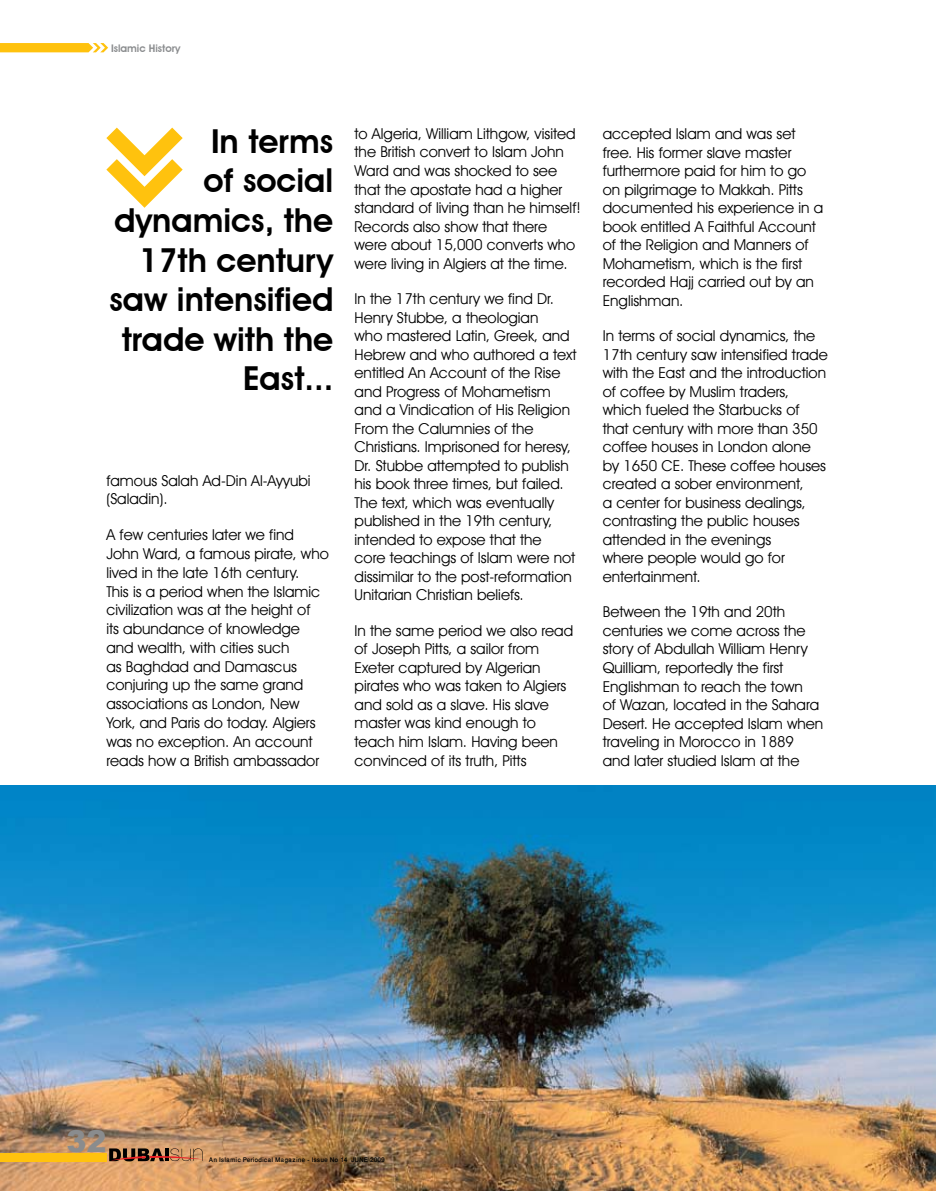
<style>
.page{position:relative;width:936px;height:1191px;background:#fff}
.page>*{position:absolute;margin:0;border:0;box-sizing:border-box;transform-origin:0 0}
.t1{font:600 33px/39.6px "Avant Garde IT Cby BT";color:#000;text-align:right}
.t2{font:900 30px "Arial";color:#8a8c8e}
.t3{font:15px/18.5px "Avant Garde IT Cby BT";color:#000}
.t4{font:600 10.5px "Avant Garde IT Cby BT";color:#8a8c8e}
.t5{font:500 9px "Win Soft Pro";color:#000}
</style>
<div class="page">
<svg style="left:106px;top:128px;width:77px;height:80px"></svg>
<img style="left:0;top:785px;width:935px;height:406px">
<div style="left:0;top:1153px;width:106px;height:8px;background:#ffc20e"></div>
<svg style="left:109px;top:1148px;width:97px;height:13px"></svg>
<svg style="left:0;top:43px;width:108px;height:9px"></svg>
<p class="t4" style="left:111px;top:42px;width:71px">Islamic History</p>
<h1 class="t1" style="left:109px;top:121px;width:225px">In terms<br>of social dynamics, the<br>17th century saw intensified trade with the<br>East...</h1>
<p class="t3" style="left:106px;top:471px;width:206px">famous Salah Ad-Din Al-Ayyubi (Saladin).</p>
<p class="t3" style="left:106px;top:525px;width:224px">A few centuries later we find<br>John Ward, a famous pirate, who lived in the late 16th century.<br>This is a period when the Islamic civilization was at the height of<br>its abundance of knowledge and wealth, with cities such<br>as Baghdad and Damascus conjuring up the same grand associations as London, New<br>York, and Paris do today. Algiers was no exception. An account reads how a British ambassador</p>
<p class="t3" style="left:354px;top:124px;width:228px">to Algeria, William Lithgow, visited the British convert to Islam John<br>Ward and was shocked to see that the apostate had a higher standard of living than he himself!<br>Records also show that there were about 15,000 converts who were living in Algiers at the time.</p>
<p class="t3" style="left:354px;top:289px;width:223px">In the 17th century we find Dr.<br>Henry Stubbe, a theologian<br>who mastered Latin, Greek, and<br>Hebrew and who authored a text entitled An Account of the Rise and Progress of Mohametism and a Vindication of His Religion<br>From the Calumnies of the<br>Christians. Imprisoned for heresy,<br>Dr. Stubbe attempted to publish his book three times, but failed.<br>The text, which was eventually published in the 19th century, intended to expose that the<br>core teachings of Islam were not dissimilar to the post-reformation<br>Unitarian Christian beliefs.</p>
<p class="t3" style="left:354px;top:621px;width:220px">In the same period we also read of Joseph Pitts, a sailor from<br>Exeter captured by Algerian pirates who was taken to Algiers and sold as a slave. His slave master was kind enough to teach him Islam. Having been convinced of its truth, Pitts</p>
<p class="t3" style="left:602px;top:124px;width:222px">accepted Islam and was set free. His former slave master furthermore paid for him to go on pilgrimage to Makkah. Pitts documented his experience in a book entitled A Faithful Account of the Religion and Manners of<br>Mohametism, which is the first recorded Hajj carried out by an<br>Englishman.</p>
<p class="t3" style="left:602px;top:326px;width:226px">In terms of social dynamics, the<br>17th century saw intensified trade with the East and the introduction of coffee by Muslim traders, which fueled the Starbucks of that century with more than 350 coffee houses in London alone by 1650 CE. These coffee houses created a sober environment,<br>a center for business dealings, contrasting the public houses attended in the evenings<br>where people would go for entertainment.</p>
<p class="t3" style="left:602px;top:603px;width:222px">Between the 19th and 20th centuries we come across the story of Abdullah William Henry<br>Quilliam, reportedly the first<br>Englishman to reach the town<br>of Wazan, located in the Sahara<br>Desert. He accepted Islam when traveling in Morocco in 1889 and later studied Islam at the</p>
<h2 class="t2" style="left:66px;top:1124px;width:42px">32</h2>
<p class="t5" style="left:209px;top:1152px;width:177px">An Islamic Periodical Magazine - Issue No 14 JUNE 2009</p>
</div>
